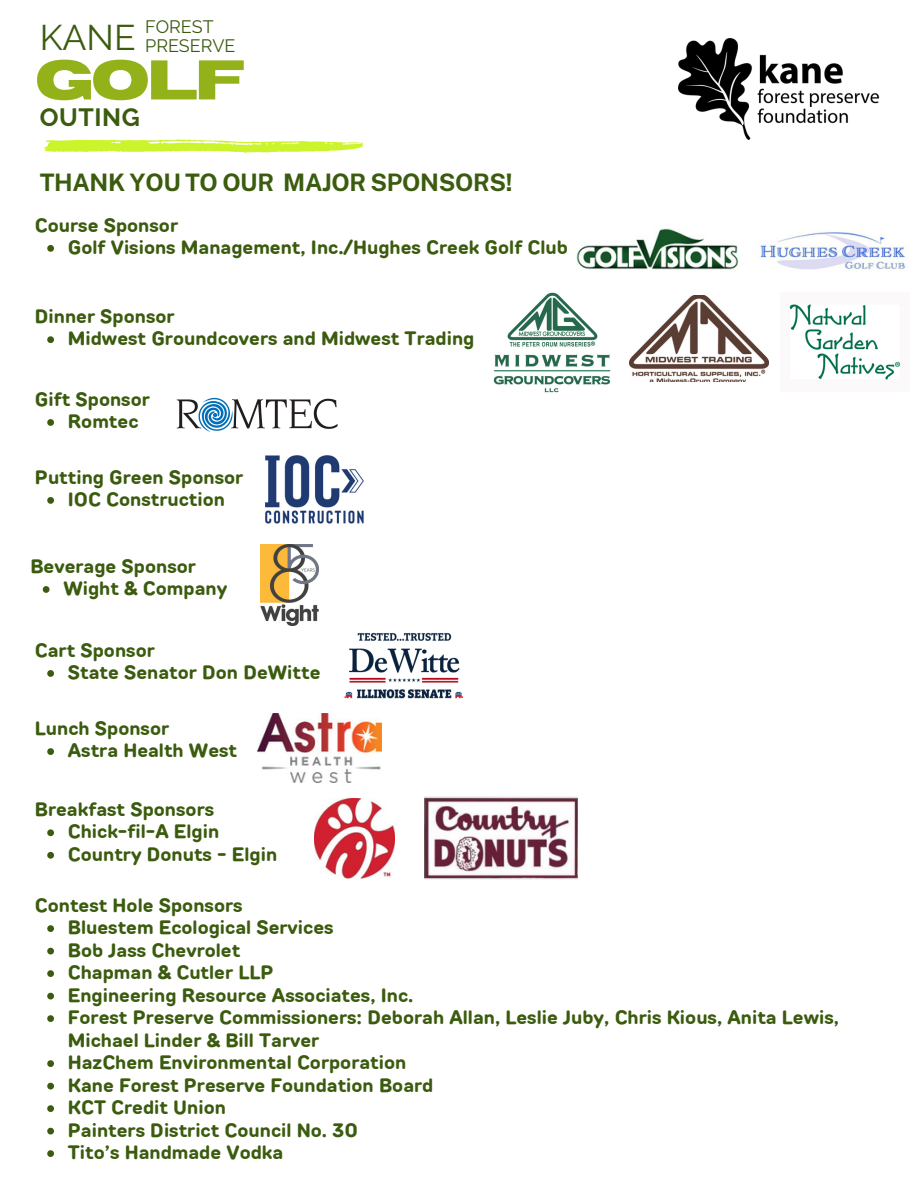
<style>
.page{position:relative;width:918px;height:1188px;background:#fff}
.page>*{position:absolute;margin:0;border:0;box-sizing:border-box;transform-origin:0 0}
.t1{font:700 55.65px "Horizon";color:#93b219}
.t2{font:35.55px "Raleway";color:#3b5b0e}
.t3{font:700 24.9px "Raleway";letter-spacing:.025em;color:#3b5b0e}
.t4{font:700 24.15px "Public Sans";letter-spacing:-.015em;color:#3b5b0e}
.t5{font:700 19.35px/22.5px "TT Rounds Neue";color:#3b5b0e}
.t6{font:17.85px/19.4px "Raleway";color:#3b5b0e}
</style>
<div class="page">
<img style="left:679px;top:39px;width:201px;height:101px">
<svg style="left:44px;top:139px;width:319px;height:14px"></svg>
<img style="left:493px;top:292px;width:118px;height:101px">
<img style="left:629px;top:295px;width:140px;height:87px">
<img style="left:789px;top:304px;width:112px;height:76px">
<img style="left:577px;top:228px;width:162px;height:42px">
<img style="left:760px;top:232px;width:146px;height:38px">
<img style="left:176px;top:397px;width:162px;height:35px">
<img style="left:265px;top:455px;width:99px;height:69px">
<img style="left:261px;top:545px;width:57px;height:81px">
<img style="left:344px;top:632px;width:119px;height:67px">
<img style="left:257px;top:713px;width:124px;height:69px">
<img style="left:315px;top:798px;width:79px;height:80px">
<img style="left:424px;top:797px;width:153px;height:83px">
<svg style="left:47px;top:245px;width:7px;height:7px"></svg>
<svg style="left:47px;top:336px;width:7px;height:7px"></svg>
<svg style="left:47px;top:419px;width:7px;height:7px"></svg>
<svg style="left:47px;top:497px;width:7px;height:7px"></svg>
<svg style="left:43px;top:586px;width:7px;height:7px"></svg>
<svg style="left:47px;top:670px;width:7px;height:7px"></svg>
<svg style="left:47px;top:748px;width:7px;height:7px"></svg>
<svg style="left:47px;top:829px;width:7px;height:7px"></svg>
<svg style="left:47px;top:852px;width:7px;height:7px"></svg>
<svg style="left:47px;top:925px;width:7px;height:7px"></svg>
<svg style="left:47px;top:948px;width:7px;height:6px"></svg>
<svg style="left:47px;top:970px;width:7px;height:7px"></svg>
<svg style="left:47px;top:993px;width:7px;height:6px"></svg>
<svg style="left:47px;top:1015px;width:7px;height:7px"></svg>
<svg style="left:47px;top:1060px;width:7px;height:7px"></svg>
<svg style="left:47px;top:1083px;width:7px;height:6px"></svg>
<svg style="left:47px;top:1105px;width:7px;height:7px"></svg>
<svg style="left:47px;top:1128px;width:7px;height:6px"></svg>
<svg style="left:47px;top:1150px;width:7px;height:7px"></svg>
<p class="t2" style="left:40px;top:16px;width:98px">KANE</p>
<p class="t6" style="left:145px;top:17px;width:92px">FOREST<br>PRESERVE</p>
<h5 class="t1" style="left:35px;top:53px;width:213px">GOLF</h5>
<p class="t3" style="left:40px;top:102px;width:102px">OUTING</p>
<p class="t4" style="left:40px;top:168px;width:474px">THANK YOU TO OUR MAJOR SPONSORS!</p>
<p class="t5" style="left:35px;top:214px;width:145px">Course Sponsor</p>
<h5 class="t5" style="left:68px;top:236px;width:502px">Golf Visions Management, Inc./Hughes Creek Golf Club</h5>
<p class="t5" style="left:35px;top:305px;width:141px">Dinner Sponsor</p>
<p class="t5" style="left:68px;top:328px;width:408px">Midwest Groundcovers and Midwest Trading</p>
<h5 class="t5" style="left:35px;top:388px;width:117px">Gift Sponsor</h5>
<p class="t5" style="left:68px;top:410px;width:72px">Romtec</p>
<p class="t5" style="left:35px;top:466px;width:210px">Putting Green Sponsor</p>
<h5 class="t5" style="left:68px;top:488px;width:159px">IOC Construction</h5>
<p class="t5" style="left:30px;top:555px;width:167px">Beverage Sponsor</p>
<p class="t5" style="left:63px;top:577px;width:165px">Wight &amp; Company</p>
<p class="t5" style="left:35px;top:639px;width:121px">Cart Sponsor</p>
<h5 class="t5" style="left:68px;top:661px;width:254px">State Senator Don DeWitte</h5>
<p class="t5" style="left:35px;top:717px;width:136px">Lunch Sponsor</p>
<h5 class="t5" style="left:68px;top:740px;width:171px">Astra Health West</h5>
<p class="t5" style="left:35px;top:798px;width:181px">Breakfast Sponsors</p>
<p class="t5" style="left:68px;top:821px;width:153px">Chick-fil-A Elgin</p>
<p class="t5" style="left:68px;top:843px;width:211px">Country Donuts - Elgin</p>
<p class="t5" style="left:35px;top:894px;width:209px">Contest Hole Sponsors</p>
<h5 class="t5" style="left:68px;top:917px;width:267px">Bluestem Ecological Services</h5>
<p class="t5" style="left:68px;top:939px;width:174px">Bob Jass Chevrolet</p>
<p class="t5" style="left:68px;top:962px;width:207px">Chapman &amp; Cutler LLP</p>
<p class="t5" style="left:68px;top:984px;width:347px">Engineering Resource Associates, Inc.</p>
<p class="t5" style="left:68px;top:1007px;width:773px">Forest Preserve Commissioners: Deborah Allan, Leslie Juby, Chris Kious, Anita Lewis,<br>Michael Linder &amp; Bill Tarver</p>
<p class="t5" style="left:68px;top:1052px;width:340px">HazChem Environmental Corporation</p>
<p class="t5" style="left:68px;top:1074px;width:367px">Kane Forest Preserve Foundation Board</p>
<p class="t5" style="left:68px;top:1097px;width:160px">KCT Credit Union</p>
<p class="t5" style="left:68px;top:1119px;width:292px">Painters District Council No. 30</p>
<p class="t5" style="left:68px;top:1142px;width:217px">Tito’s Handmade Vodka</p>
</div>
